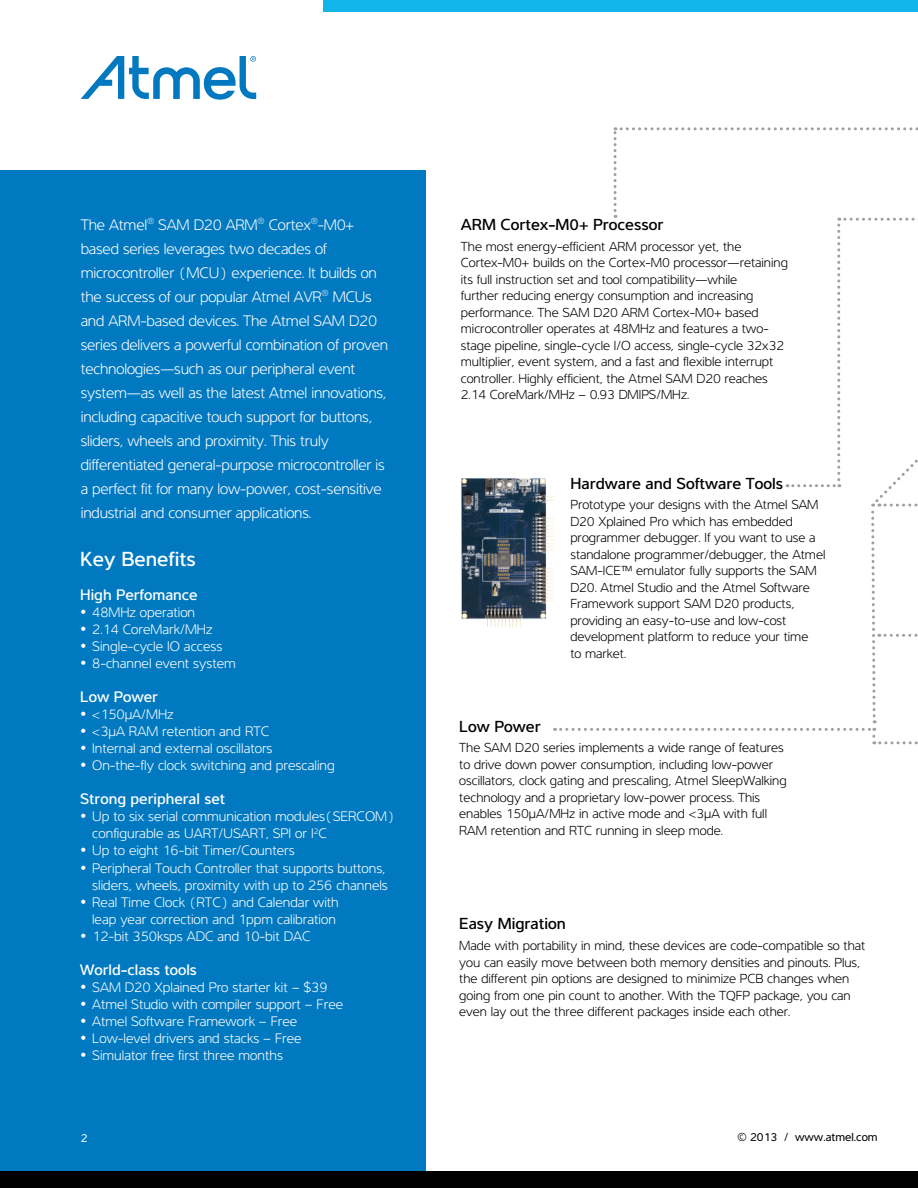
<style>
.page{position:relative;width:918px;height:1188px;background:#fff}
.page>*{position:absolute;margin:0;border:0;box-sizing:border-box;transform-origin:0 0}
.t1{font:500 21px "Interval";color:#fff}
.t2{font:500 16.5px "Interval";color:#000}
.t3{font:300 15.75px/24px "Interval";letter-spacing:-.01em;color:#fff}
.t4{font:500 15.75px "Interval";color:#fff}
.t5{font:300 14.25px/17.1px "Interval";color:#fff}
.t6{font:300 13.5px/16.5px "Interval";color:#000}
.t7{font:12px "Interval";color:#000}
.t8{font:12px "Interval";color:#fff}
</style>
<div class="page">
<div style="left:0;top:170px;width:426px;height:1018px;background:#0079c1"></div>
<div style="left:0;top:1172px;width:915px;height:16px;background:#000"></div>
<hr style="left:915px;top:1172px;width:3px;height:16px;background:#000">
<div style="left:323px;top:0;width:595px;height:12px;background:#13b6ea"></div>
<svg style="left:81px;top:56px;width:175px;height:44px"></svg>
<img style="left:461px;top:478px;width:93px;height:149px">
<svg style="left:555px;top:127px;width:363px;height:617px"></svg>
<p class="t3" style="left:81px;top:212px;width:309px">The Atmel<sup>®</sup> SAM D20 ARM<sup>®</sup> Cortex<sup>®</sup>-M0+ based series leverages two decades of microcontroller (MCU) experience. It builds on the success of our popular Atmel AVR<sup>®</sup> MCUs and ARM-based devices. The Atmel SAM D20 series delivers a powerful combination of proven technologies—such as our peripheral event system—as well as the latest Atmel innovations, including capacitive touch support for buttons, sliders, wheels and proximity. This truly differentiated general-purpose microcontroller is a perfect fit for many low-power, cost-sensitive industrial and consumer applications.</p>
<h1 class="t1" style="left:80px;top:547px;width:117px">Key Benefits</h1>
<p class="t4" style="left:80px;top:586px;width:119px">High Perfomance</p>
<p class="t5" style="left:92px;top:603px;width:145px">48MHz operation<br>2.14 CoreMark/MHz<br>Single-cycle IO access<br>8-channel event system</p>
<p class="t4" style="left:80px;top:688px;width:79px">Low Power</p>
<p class="t5" style="left:92px;top:706px;width:244px">&lt;150µA/MHz<br>&lt;3µA RAM retention and RTC<br>Internal and external oscillators<br>On-the-fly clock switching and prescaling</p>
<p class="t4" style="left:80px;top:790px;width:146px">Strong peripheral set</p>
<p class="t5" style="left:92px;top:808px;width:304px">Up to six serial communication modules(SERCOM) configurable as UART/USART, SPI or I<sup>2</sup>C<br>Up to eight 16-bit Timer/Counters<br>Peripheral Touch Controller that supports buttons, sliders, wheels, proximity with up to 256 channels Real Time Clock (RTC) and Calendar with<br>leap year correction and 1ppm calibration<br>12-bit 350ksps ADC and 10-bit DAC</p>
<p class="t4" style="left:80px;top:961px;width:118px">World-class tools</p>
<p class="t5" style="left:92px;top:978px;width:252px">SAM D20 Xplained Pro starter kit – $39<br>Atmel Studio with compiler support – Free Atmel Software Framework – Free Low-level drivers and stacks – Free Simulator free first three months</p>
<p class="t2" style="left:461px;top:215px;width:204px">ARM Cortex-M0+ Processor</p>
<p class="t6" style="left:461px;top:238px;width:329px">The most energy-efficient ARM processor yet, the Cortex-M0+ builds on the Cortex-M0 processor—retaining its full instruction set and tool compatibility—while<br>further reducing energy consumption and increasing performance. The SAM D20 ARM Cortex-M0+ based microcontroller operates at 48MHz and features a two&shy;stage pipeline, single-cycle I/O access, single-cycle 32x32 multiplier, event system, and a fast and flexible interrupt controller. Highly efficient, the Atmel SAM D20 reaches 2.14 CoreMark/MHz – 0.93 DMIPS/MHz.</p>
<p class="t2" style="left:570px;top:474px;width:214px">Hardware and Software Tools</p>
<p class="t6" style="left:570px;top:496px;width:257px">Prototype your designs with the Atmel SAM D20 Xplained Pro which has embedded programmer debugger. If you want to use a standalone programmer/debugger, the Atmel SAM-ICE™ emulator fully supports the SAM D20. Atmel Studio and the Atmel Software Framework support SAM D20 products, providing an easy-to-use and low-cost development platform to reduce your time<br>to market.</p>
<p class="t2" style="left:459px;top:717px;width:83px">Low Power</p>
<p class="t6" style="left:459px;top:739px;width:329px">The SAM D20 series implements a wide range of features to drive down power consumption, including low-power oscillators, clock gating and prescaling, Atmel SleepWalking technology and a proprietary low-power process. This enables 150µA/MHz in active mode and &lt;3µA with full RAM retention and RTC running in sleep mode.</p>
<p class="t2" style="left:459px;top:915px;width:108px">Easy Migration</p>
<p class="t6" style="left:459px;top:937px;width:408px">Made with portability in mind, these devices are code-compatible so that you can easily move between both memory densities and pinouts. Plus, the different pin options are designed to minimize PCB changes when going from one pin count to another. With the TQFP package, you can even lay out the three different packages inside each other.</p>
<p class="t8" style="left:81px;top:1131px;width:8px">2</p>
<p class="t7" style="left:737px;top:1130px;width:142px">© 2013 / www.atmel.com</p>
</div>
